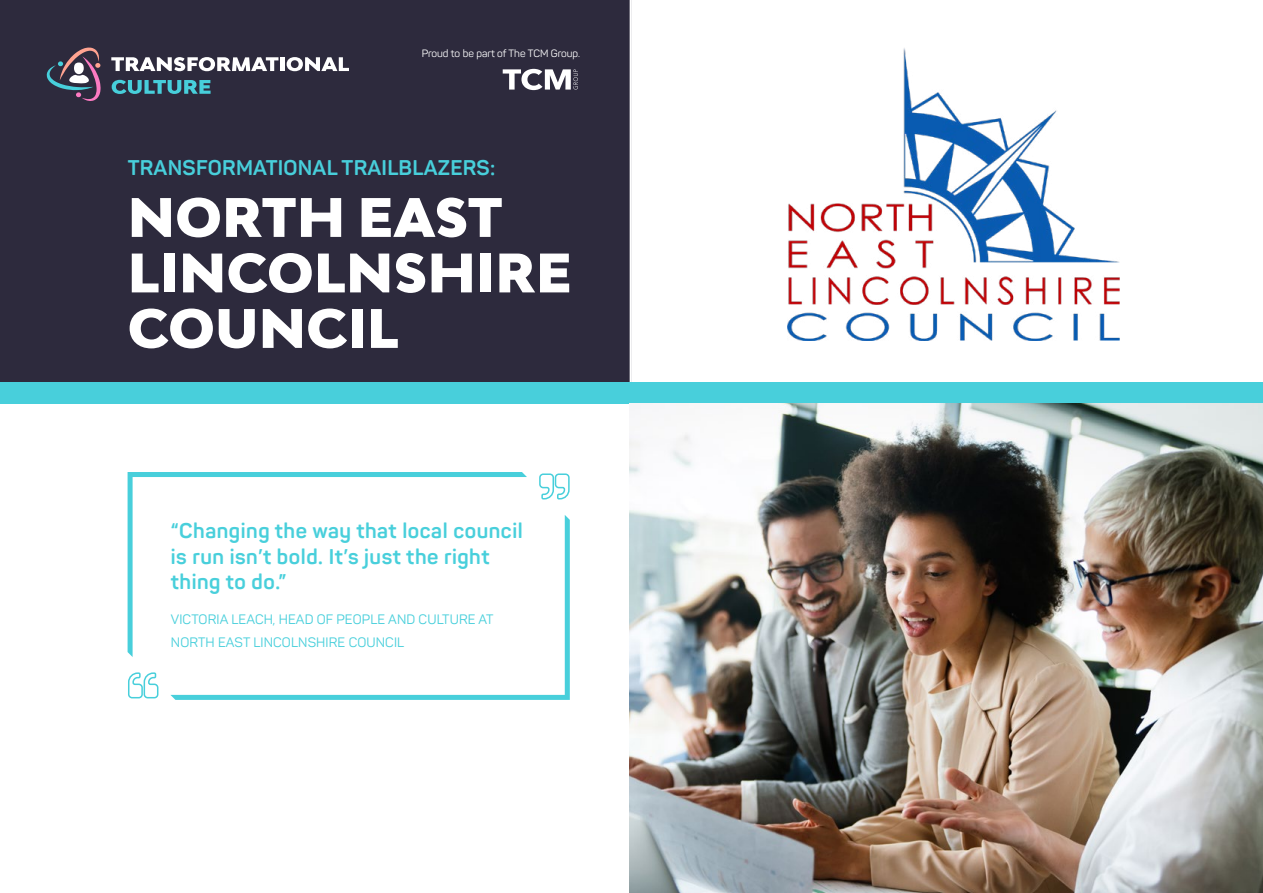
<style>
.page{position:relative;width:1263px;height:893px;background:#fff}
.page>*{position:absolute;margin:0;border:0;box-sizing:border-box;transform-origin:0 0}
.t1{font:900 52.5px/55.5px "Bw Modelica";letter-spacing:.01em;color:#fff}
.t2{font:700 21px/25.5px "Panton";letter-spacing:.025em;color:#48cfdb}
.t3{font:13.5px/22.5px "Panton";letter-spacing:.01em;color:#48cfdb}
.t4{font:10.5px "Panton";color:#fff}
</style>
<div class="page">
<div style="left:0;top:0;width:631px;height:383px;background:#2d2a3d"></div>
<svg style="left:503px;top:69px;width:75px;height:21px"></svg>
<hr style="left:630px;top:0;width:2px;height:388px;background:#fff">
<div style="left:0;top:383px;width:1263px;height:21px;background:#48cfdb"></div>
<svg style="left:111px;top:57px;width:167px;height:14px"></svg>
<hr style="left:280px;top:57px;width:4px;height:14px;background:#fff">
<svg style="left:287px;top:57px;width:62px;height:14px"></svg>
<svg style="left:112px;top:80px;width:99px;height:14px"></svg>
<svg style="left:47px;top:47px;width:54px;height:54px"></svg>
<svg style="left:127px;top:473px;width:443px;height:226px"></svg>
<img style="left:788px;top:48px;width:331px;height:293px">
<img style="left:630px;top:404px;width:633px;height:489px">
<p class="t4" style="left:422px;top:47px;width:160px">Proud to be part of The TCM Group.</p>
<p class="t2" style="left:128px;top:154px;width:369px">TRANSFORMATIONAL TRAILBLAZERS:</p>
<h1 class="t1" style="left:128px;top:188px;width:445px">NORTH EAST<br>LINCOLNSHIRE<br>COUNCIL</h1>
<p class="t2" style="left:171px;top:518px;width:353px">“Changing the way that local council is run isn’t bold. It’s just the right thing to do.”</p>
<p class="t3" style="left:171px;top:608px;width:324px">VICTORIA LEACH, HEAD OF PEOPLE AND CULTURE AT<br>NORTH EAST LINCOLNSHIRE COUNCIL</p>
</div>
